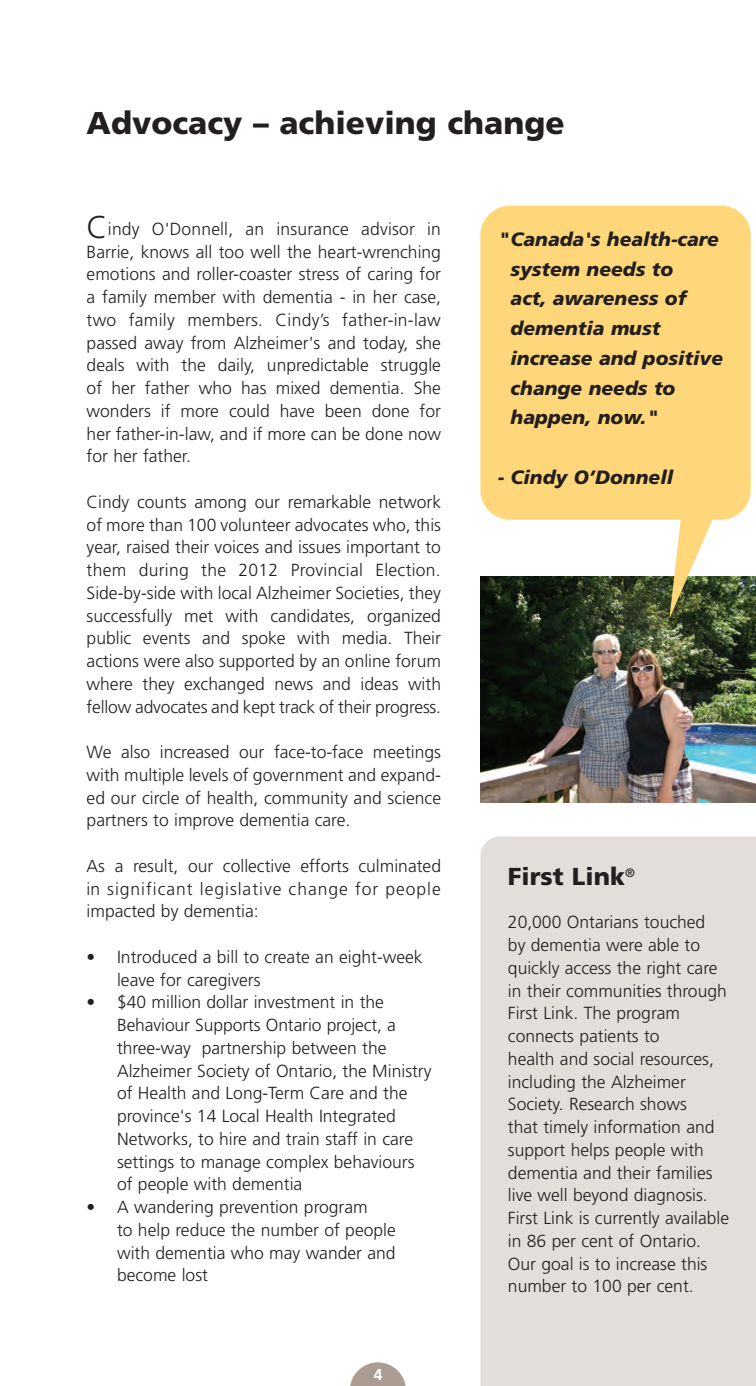
<style>
.page{position:relative;width:756px;height:1386px;background:#fff}
.page>*{position:absolute;margin:0;border:0;box-sizing:border-box;transform-origin:0 0}
.t1{font:900 31.5px "Frutiger";color:#231f20}
.t2{font:900 24.5px "Frutiger";color:#231f20}
.t3{font:italic 900 19.25px/29.8px "Frutiger";color:#231f20}
.t4{font:300 17.5px/22.8px "Frutiger";color:#231f20}
.t5{font:700 15.75px "Frutiger";color:#fff}
.s1{font-size:31.5px}
</style>
<div class="page">
<div style="left:480px;top:836px;width:276px;height:550px;background:#e3ded9"></div>
<img style="left:480px;top:576px;width:276px;height:226px">
<svg style="left:480px;top:206px;width:271px;height:413px;background:#e8cc82"></svg>
<svg style="left:350px;top:1362px;width:56px;height:24px"></svg>
<h1 class="t1" style="left:87px;top:110px;width:480px">Advocacy – achieving change</h1>
<p class="t4" style="left:87px;top:219px;width:356px;text-align:justify"><span class="s1">C</span>indy O'Donnell, an insurance advisor in Barrie, knows all too well the heart-wrenching emotions and roller-coaster stress of caring for a family member with dementia - in her case, two family members. Cindy’s father-in-law passed away from Alzheimer's and today, she deals with the daily, unpredictable struggle of her father who has mixed dementia. She wonders if more could have been done for her father-in-law, and if more can be done now for her father.</p>
<p class="t4" style="left:87px;top:492px;width:356px;text-align:justify">Cindy counts among our remarkable network of more than 100 volunteer advocates who, this year, raised their voices and issues important to them during the 2012 Provincial Election.<br>Side-by-side with local Alzheimer Societies, they successfully met with candidates, organized public events and spoke with media. Their actions were also supported by an online forum where they exchanged news and ideas with fellow advocates and kept track of their progress.</p>
<p class="t4" style="left:87px;top:742px;width:356px;text-align:justify">We also increased our face-to-face meetings with multiple levels of government and expand&shy;ed our circle of health, community and science partners to improve dementia care.</p>
<p class="t4" style="left:87px;top:856px;width:356px;text-align:justify">As a result, our collective efforts culminated in significant legislative change for people impacted by dementia:</p>
<p class="t4" style="left:117px;top:947px;width:307px;text-indent:-30px">• Introduced a bill to create an eight-week leave for caregivers</p>
<p class="t4" style="left:117px;top:992px;width:316px;text-indent:-30px">• $40 million dollar investment in the Behaviour Supports Ontario project, a three-way partnership between the Alzheimer Society of Ontario, the Ministry of Health and Long-Term Care and the province's 14 Local Health Integrated Networks, to hire and train staff in care settings to manage complex behaviours of people with dementia</p>
<p class="t4" style="left:117px;top:1197px;width:280px;text-indent:-30px">• A wandering prevention program<br>to help reduce the number of people with dementia who may wander and become lost</p>
<p class="t5" style="left:374px;top:1368px;width:10px">4</p>
<p class="t3" style="left:511px;top:226px;width:214px;text-indent:-13px">"Canada's health-care system needs to<br>act, awareness of dementia must increase and positive change needs to happen, now."</p>
<p class="t3" style="left:498px;top:464px;width:177px">- Cindy O’Donnell</p>
<h2 class="t2" style="left:508px;top:866px;width:128px">First Link<sup>®</sup></h2>
<p class="t4" style="left:508px;top:912px;width:223px">20,000 Ontarians touched<br>by dementia were able to quickly access the right care in their communities through<br>First Link. The program connects patients to<br>health and social resources, including the Alzheimer<br>Society. Research shows<br>that timely information and support helps people with dementia and their families live well beyond diagnosis.<br>First Link is currently available in 86 per cent of Ontario.<br>Our goal is to increase this number to 100 per cent.</p>
</div>
